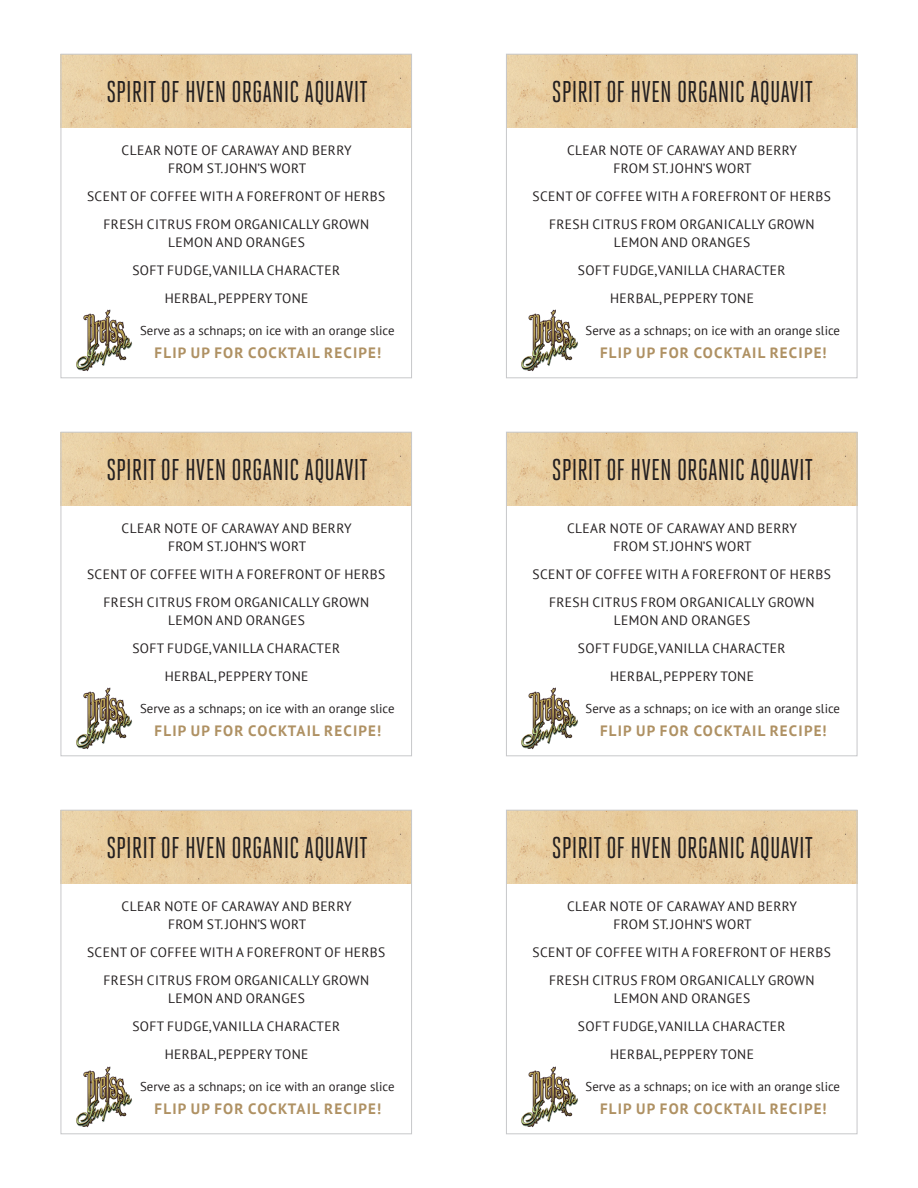
<style>
.page{position:relative;width:918px;height:1188px;background:#fff}
.page>*{position:absolute;margin:0;border:0;box-sizing:border-box;transform-origin:0 0}
.st_brand_name{font:30px "Heroic Condensed";color:#231f20}
.flip_for_cocktail{font:700 15px "PT Sans";letter-spacing:.08em;color:#af9163}
.st_tasting_notes{font:13.5px/18px "PT Sans";letter-spacing:.03em;color:#231f20;text-align:center}
.st_cocktail_descript{font:12.75px "PT Sans";color:#231f20}
</style>
<div class="page">
<img style="left:63px;top:56px;width:347px;height:72px">
<img style="left:508px;top:56px;width:347px;height:72px">
<img style="left:63px;top:434px;width:347px;height:72px">
<img style="left:508px;top:434px;width:347px;height:72px">
<img style="left:63px;top:812px;width:347px;height:72px">
<img style="left:508px;top:812px;width:347px;height:72px">
<img style="left:76px;top:309px;width:57px;height:62px">
<img style="left:521px;top:309px;width:57px;height:62px">
<img style="left:76px;top:687px;width:57px;height:62px">
<img style="left:521px;top:687px;width:57px;height:62px">
<img style="left:76px;top:1066px;width:57px;height:61px">
<img style="left:521px;top:1066px;width:57px;height:61px">
<div style="left:61px;top:54px;width:351px;height:324px;border:1px solid #c7c8ca"></div>
<div style="left:61px;top:432px;width:351px;height:324px;border:1px solid #c7c8ca"></div>
<div style="left:61px;top:810px;width:351px;height:324px;border:1px solid #c7c8ca"></div>
<div style="left:506px;top:54px;width:351px;height:324px;border:1px solid #c7c8ca"></div>
<div style="left:506px;top:432px;width:351px;height:324px;border:1px solid #c7c8ca"></div>
<div style="left:506px;top:810px;width:351px;height:324px;border:1px solid #c7c8ca"></div>
<p class="st_brand_name" style="left:106px;top:76px;width:263px">SPIRIT OF HVEN ORGANIC AQUAVIT</p>
<p class="st_brand_name" style="left:552px;top:76px;width:263px">SPIRIT OF HVEN ORGANIC AQUAVIT</p>
<p class="st_tasting_notes" style="left:122px;top:141px;width:231px">CLEAR NOTE OF CARAWAY AND BERRY<br>FROM ST. JOHN’S WORT</p>
<p class="st_tasting_notes" style="left:87px;top:187px;width:300px">SCENT OF COFFEE WITH A FOREFRONT OF HERBS</p>
<p class="st_tasting_notes" style="left:104px;top:215px;width:267px">FRESH CITRUS FROM ORGANICALLY GROWN<br>LEMON AND ORANGES</p>
<p class="st_tasting_notes" style="left:132px;top:261px;width:209px">SOFT FUDGE, VANILLA CHARACTER</p>
<p class="st_tasting_notes" style="left:165px;top:289px;width:145px">HERBAL, PEPPERY TONE</p>
<p class="st_cocktail_descript" style="left:140px;top:322px;width:256px">Serve as a schnaps; on ice with an orange slice</p>
<p class="flip_for_cocktail" style="left:155px;top:343px;width:228px">FLIP UP FOR COCKTAIL RECIPE!</p>
<p class="st_tasting_notes" style="left:567px;top:141px;width:231px">CLEAR NOTE OF CARAWAY AND BERRY<br>FROM ST. JOHN’S WORT</p>
<p class="st_tasting_notes" style="left:533px;top:187px;width:300px">SCENT OF COFFEE WITH A FOREFRONT OF HERBS</p>
<p class="st_tasting_notes" style="left:549px;top:215px;width:267px">FRESH CITRUS FROM ORGANICALLY GROWN<br>LEMON AND ORANGES</p>
<p class="st_tasting_notes" style="left:578px;top:261px;width:209px">SOFT FUDGE, VANILLA CHARACTER</p>
<p class="st_tasting_notes" style="left:610px;top:289px;width:145px">HERBAL, PEPPERY TONE</p>
<p class="st_cocktail_descript" style="left:586px;top:322px;width:256px">Serve as a schnaps; on ice with an orange slice</p>
<p class="flip_for_cocktail" style="left:600px;top:343px;width:228px">FLIP UP FOR COCKTAIL RECIPE!</p>
<p class="st_brand_name" style="left:106px;top:454px;width:263px">SPIRIT OF HVEN ORGANIC AQUAVIT</p>
<p class="st_brand_name" style="left:552px;top:454px;width:263px">SPIRIT OF HVEN ORGANIC AQUAVIT</p>
<p class="st_tasting_notes" style="left:122px;top:519px;width:231px">CLEAR NOTE OF CARAWAY AND BERRY<br>FROM ST. JOHN’S WORT</p>
<p class="st_tasting_notes" style="left:87px;top:565px;width:300px">SCENT OF COFFEE WITH A FOREFRONT OF HERBS</p>
<p class="st_tasting_notes" style="left:104px;top:593px;width:267px">FRESH CITRUS FROM ORGANICALLY GROWN<br>LEMON AND ORANGES</p>
<p class="st_tasting_notes" style="left:132px;top:639px;width:209px">SOFT FUDGE, VANILLA CHARACTER</p>
<p class="st_tasting_notes" style="left:165px;top:667px;width:145px">HERBAL, PEPPERY TONE</p>
<p class="st_cocktail_descript" style="left:140px;top:700px;width:256px">Serve as a schnaps; on ice with an orange slice</p>
<p class="flip_for_cocktail" style="left:155px;top:721px;width:228px">FLIP UP FOR COCKTAIL RECIPE!</p>
<p class="st_tasting_notes" style="left:567px;top:519px;width:231px">CLEAR NOTE OF CARAWAY AND BERRY<br>FROM ST. JOHN’S WORT</p>
<p class="st_tasting_notes" style="left:533px;top:565px;width:300px">SCENT OF COFFEE WITH A FOREFRONT OF HERBS</p>
<p class="st_tasting_notes" style="left:549px;top:593px;width:267px">FRESH CITRUS FROM ORGANICALLY GROWN<br>LEMON AND ORANGES</p>
<p class="st_tasting_notes" style="left:578px;top:639px;width:209px">SOFT FUDGE, VANILLA CHARACTER</p>
<p class="st_tasting_notes" style="left:610px;top:667px;width:145px">HERBAL, PEPPERY TONE</p>
<p class="st_cocktail_descript" style="left:586px;top:700px;width:256px">Serve as a schnaps; on ice with an orange slice</p>
<p class="flip_for_cocktail" style="left:600px;top:721px;width:228px">FLIP UP FOR COCKTAIL RECIPE!</p>
<p class="st_brand_name" style="left:106px;top:832px;width:263px">SPIRIT OF HVEN ORGANIC AQUAVIT</p>
<p class="st_brand_name" style="left:552px;top:832px;width:263px">SPIRIT OF HVEN ORGANIC AQUAVIT</p>
<p class="st_tasting_notes" style="left:122px;top:897px;width:231px">CLEAR NOTE OF CARAWAY AND BERRY<br>FROM ST. JOHN’S WORT</p>
<p class="st_tasting_notes" style="left:87px;top:943px;width:300px">SCENT OF COFFEE WITH A FOREFRONT OF HERBS</p>
<p class="st_tasting_notes" style="left:104px;top:971px;width:267px">FRESH CITRUS FROM ORGANICALLY GROWN<br>LEMON AND ORANGES</p>
<p class="st_tasting_notes" style="left:132px;top:1017px;width:209px">SOFT FUDGE, VANILLA CHARACTER</p>
<p class="st_tasting_notes" style="left:165px;top:1045px;width:145px">HERBAL, PEPPERY TONE</p>
<p class="st_cocktail_descript" style="left:140px;top:1078px;width:256px">Serve as a schnaps; on ice with an orange slice</p>
<p class="flip_for_cocktail" style="left:155px;top:1099px;width:228px">FLIP UP FOR COCKTAIL RECIPE!</p>
<p class="st_tasting_notes" style="left:567px;top:897px;width:231px">CLEAR NOTE OF CARAWAY AND BERRY<br>FROM ST. JOHN’S WORT</p>
<p class="st_tasting_notes" style="left:533px;top:943px;width:300px">SCENT OF COFFEE WITH A FOREFRONT OF HERBS</p>
<p class="st_tasting_notes" style="left:549px;top:971px;width:267px">FRESH CITRUS FROM ORGANICALLY GROWN<br>LEMON AND ORANGES</p>
<p class="st_tasting_notes" style="left:578px;top:1017px;width:209px">SOFT FUDGE, VANILLA CHARACTER</p>
<p class="st_tasting_notes" style="left:610px;top:1045px;width:145px">HERBAL, PEPPERY TONE</p>
<p class="st_cocktail_descript" style="left:586px;top:1078px;width:256px">Serve as a schnaps; on ice with an orange slice</p>
<p class="flip_for_cocktail" style="left:600px;top:1099px;width:228px">FLIP UP FOR COCKTAIL RECIPE!</p>
</div>
